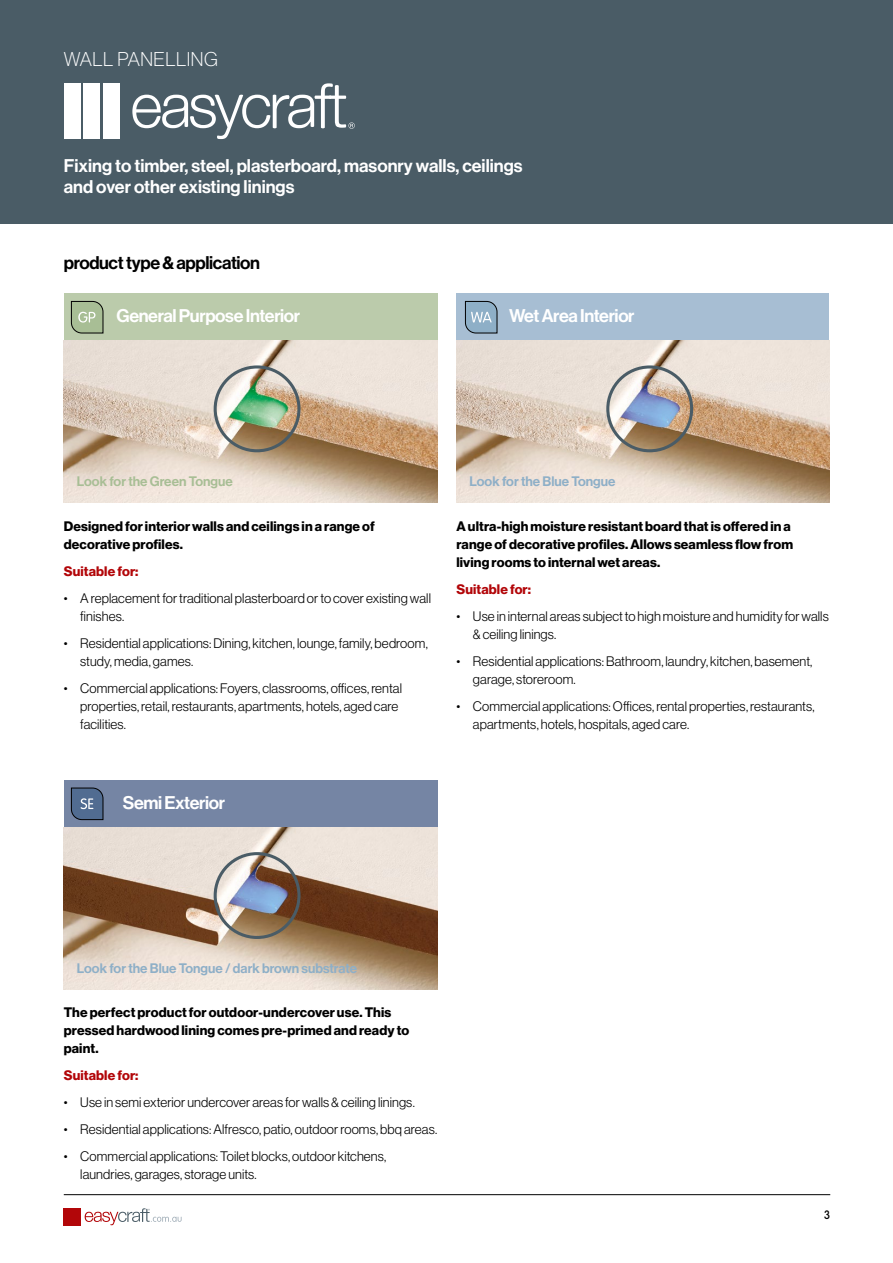
<style>
.page{position:relative;width:893px;height:1263px;background:#fff}
.page>*{position:absolute;margin:0;border:0;box-sizing:border-box;transform-origin:0 0}
.t1{font:19.5px "N Haas Grotesk DS Pro 35 X Lt";letter-spacing:.025em;color:#fff}
.t2{font:18px/21.6px "N Haas Grotesk DS Pro 65 Md";letter-spacing:-.005em;color:#fff}
.t3{font:18px "N Haas Grotesk DS Pro 65 Md";letter-spacing:-.02em;color:#000}
.t4{font:13.5px/18px "N Haas Grotesk DS Pro 45 Lt";letter-spacing:.01em;color:#000}
.t5{font:13.5px/18px "N Haas Grotesk DS Pro 75 Bd";letter-spacing:.01em;color:#000}
.t6{font:13.5px "N Haas Grotesk DS Pro 65 Md";color:#8eafc7}
.t7{font:13.5px "N Haas Grotesk DS Pro 75 Bd";letter-spacing:.01em;color:#b20609}
.t8{font:13.5px "N Haas Grotesk DS Pro 65 Md";color:#a8be95}
.t9{font:500 12px "VAG Rounded Next";color:#000;scale:.95 1}
</style>
<div class="page">
<div style="left:64px;top:1208px;width:5px;height:17px;background:#b20609"></div>
<div style="left:70px;top:1208px;width:5px;height:17px;background:#b20609"></div>
<div style="left:76px;top:1208px;width:5px;height:17px;background:#b20609"></div>
<svg style="left:85px;top:1208px;width:97px;height:17px"></svg>
<hr style="left:64px;top:1194px;width:766px;height:1px;background:#000">
<div style="left:64px;top:293px;width:373px;height:48px;background:#bbcbab"></div>
<div style="left:456px;top:293px;width:373px;height:48px;background:#a7bed3"></div>
<img style="left:64px;top:341px;width:373px;height:161px">
<img style="left:456px;top:341px;width:373px;height:161px">
<div style="left:214px;top:365px;width:86px;height:87px;border:3px solid #4a5c66;border-radius:50%"></div>
<div style="left:606px;top:365px;width:87px;height:87px;border:3px solid #4a5c66;border-radius:50%"></div>
<div style="left:64px;top:780px;width:373px;height:48px;background:#7585a4"></div>
<img style="left:64px;top:827px;width:373px;height:162px">
<div style="left:214px;top:852px;width:86px;height:87px;border:3px solid #4a5c66;border-radius:50%"></div>
<svg style="left:465px;top:301px;width:33px;height:33px"></svg>
<svg style="left:71px;top:787px;width:33px;height:33px"></svg>
<svg style="left:71px;top:301px;width:33px;height:33px"></svg>
<div style="left:0;top:0;width:893px;height:224px;background:#4a5c66"></div>
<div style="left:64px;top:83px;width:17px;height:56px;background:#fff"></div>
<div style="left:83px;top:83px;width:17px;height:56px;background:#fff"></div>
<div style="left:103px;top:83px;width:16px;height:56px;background:#fff"></div>
<svg style="left:132px;top:83px;width:223px;height:56px"></svg>
<h1 class="t1" style="left:64px;top:49px;width:155px">WALL PANELLING</h1>
<h2 class="t2" style="left:64px;top:155px;width:460px">Fixing to timber, steel, plasterboard, masonry walls, ceilings and over other existing linings</h2>
<h2 class="t3" style="left:64px;top:253px;width:198px">product type &amp; application</h2>
<h2 class="t2" style="left:116px;top:306px;width:185px">General Purpose Interior</h2>
<h2 class="t2" style="left:509px;top:306px;width:127px">Wet Area Interior</h2>
<p class="t8" style="left:77px;top:474px;width:157px">Look for the Green Tongue</p>
<p class="t6" style="left:469px;top:474px;width:148px">Look for the Blue Tongue</p>
<p class="t5" style="left:64px;top:517px;width:312px">Designed for interior walls and ceilings in a range of decorative profiles.</p>
<p class="t7" style="left:64px;top:563px;width:76px">Suitable for:</p>
<p class="t4" style="left:80px;top:589px;width:352px;text-indent:-16px">• A replacement for traditional plasterboard or to cover existing wall finishes.</p>
<p class="t4" style="left:80px;top:634px;width:349px;text-indent:-16px">• Residential applications: Dining, kitchen, lounge, family, bedroom, study, media, games.</p>
<p class="t4" style="left:80px;top:679px;width:323px;text-indent:-16px">• Commercial applications: Foyers, classrooms, offices, rental properties, retail, restaurants, apartments, hotels, aged care facilities.</p>
<h2 class="t2" style="left:123px;top:793px;width:104px">Semi Exterior</h2>
<p class="t5" style="left:456px;top:517px;width:338px">A ultra-high moisture resistant board that is offered in a range of decorative profiles. Allows seamless flow from living rooms to internal wet areas.</p>
<p class="t7" style="left:456px;top:581px;width:76px">Suitable for:</p>
<p class="t4" style="left:473px;top:607px;width:357px;text-indent:-16px">• Use in internal areas subject to high moisture and humidity for walls &amp; ceiling linings.</p>
<p class="t4" style="left:473px;top:652px;width:341px;text-indent:-16px">• Residential applications: Bathroom, laundry, kitchen, basement, garage, storeroom.</p>
<p class="t4" style="left:473px;top:697px;width:343px;text-indent:-16px">• Commercial applications: Offices, rental properties, restaurants, apartments, hotels, hospitals, aged care.</p>
<p class="t6" style="left:77px;top:960px;width:282px">Look for the Blue Tongue / dark brown substrate</p>
<p class="t5" style="left:64px;top:1003px;width:347px">The perfect product for outdoor-undercover use. This pressed hardwood lining comes pre-primed and ready to paint.</p>
<p class="t7" style="left:64px;top:1067px;width:76px">Suitable for:</p>
<p class="t4" style="left:64px;top:1093px;width:353px">• Use in semi exterior undercover areas for walls &amp; ceiling linings.</p>
<p class="t4" style="left:64px;top:1120px;width:375px">• Residential applications: Alfresco, patio, outdoor rooms, bbq areas.</p>
<p class="t4" style="left:80px;top:1147px;width:308px;text-indent:-16px">• Commercial applications: Toilet blocks, outdoor kitchens, laundries, garages, storage units.</p>
<p class="t9" style="left:824px;top:1208px;width:8px">3</p>
</div>
